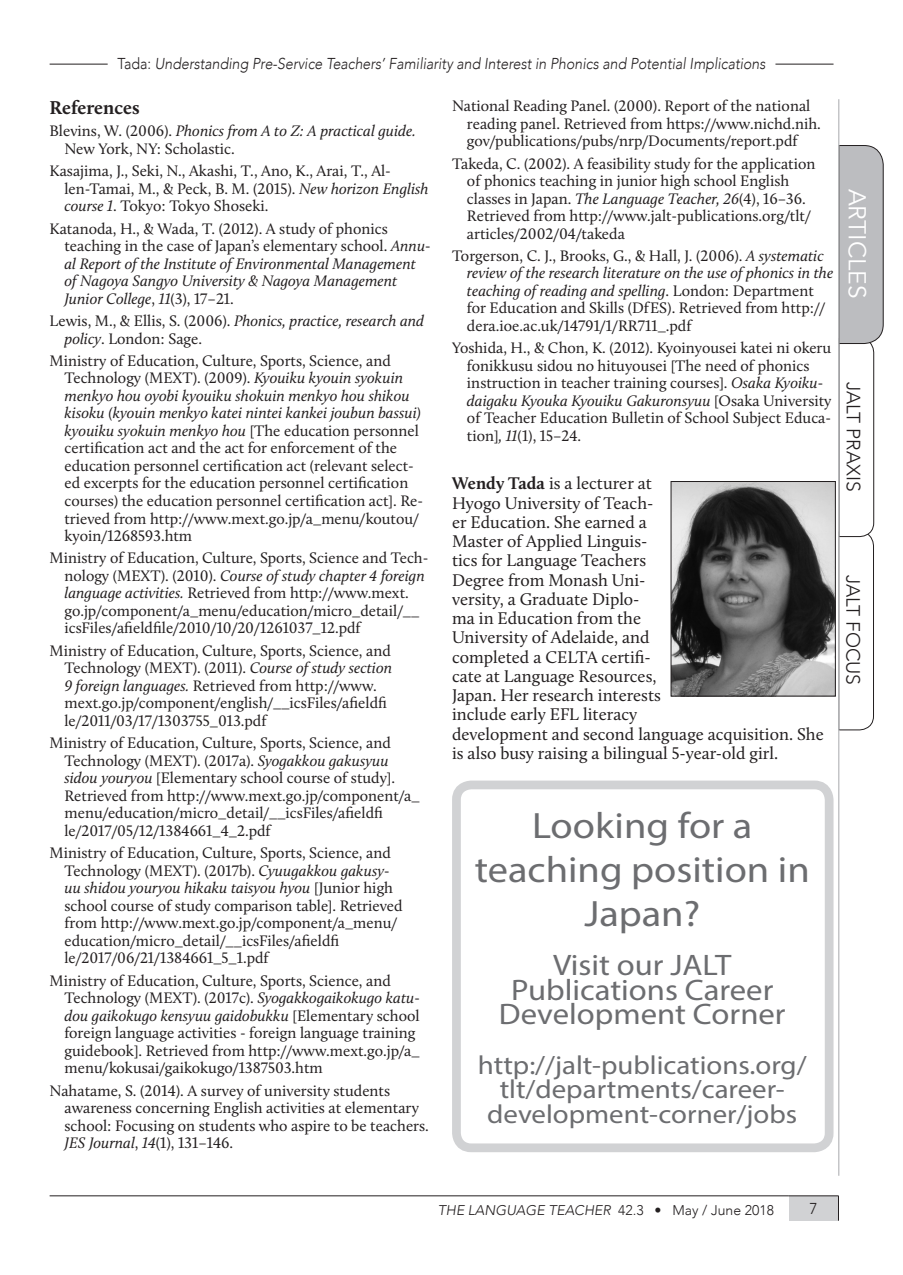
<style>
.page{position:relative;width:903px;height:1275px;background:#fff}
.page>*{position:absolute;margin:0;border:0;box-sizing:border-box;transform-origin:0 0}
.t1{font:36.75px/44.1px "Myriad Pro";color:#6c6d70;text-align:center;scale:1.1 1}
.t2{font:29.75px/24.5px "Myriad Pro";color:#6c6d70;text-align:center;scale:1.1 1}
.t3{font:26.25px/24.5px "Myriad Pro";color:#6c6d70;text-align:center;scale:1.1 1}
.t4{font:24.5px "Avenir";color:#fff}
.t5{font:300 19.25px "Avenir";color:#231f20}
.Header_1{font:700 19.25px "Calluna";color:#231f20}
.Text_-_no_indent{font:17.5px/19.2px "Calluna";color:#231f20}
.References{font:15.75px/17.5px "Calluna";color:#231f20}
.References-2{font:italic 15.75px/17.5px "Calluna";color:#231f20}
.t6{font:italic 300 15.75px "Avenir";color:#231f20;scale:.9 1}
.t7{font:300 15.75px "Avenir";color:#231f20}
.t8{font:italic 300 14px "Avenir";color:#231f20}
.s1{font-style:normal}
.s2{font-style:italic}
.s3{font-weight:700}
</style>
<div class="page">
<svg style="left:839px;top:145px;width:45px;height:585px"></svg>
<div style="left:789px;top:1196px;width:49px;height:25px;background:#d1d2d4"></div>
<hr style="left:50px;top:1195px;width:739px;height:1px;background:#231f20">
<hr style="left:789px;top:1195px;width:50px;height:1px;background:#231f20">
<svg style="left:838px;top:1196px;width:1px;height:25px"></svg>
<hr style="left:50px;top:64px;width:783px;height:1px;background:#231f20">
<div style="left:108px;top:59px;width:667px;height:7px;background:#fff"></div>
<hr style="left:838px;top:99px;width:1px;height:1077px;background:#bcbdc0">
<img style="left:673px;top:483px;width:160px;height:211px">
<div style="left:671px;top:481px;width:164px;height:215px;border:1px solid #231f20"></div>
<div style="left:452px;top:781px;width:381px;height:371px;border:9px solid #d1d2d4;border-radius:15px"></div>
<p class="t6" style="left:118px;top:55px;width:721px"><span class="s1">Tada:</span> Understanding Pre-Service Teachers’ Familiarity and Interest in Phonics and Potential Implications</p>
<p class="Header_1" style="left:50px;top:95px;width:91px">References</p>
<p class="References" style="left:64px;top:122px;width:353px;text-indent:-15px">Blevins, W. (2006). <span class="s2">Phonics from A to Z: A practical guide.<br></span>New York, NY: Scholastic.</p>
<p class="References" style="left:64px;top:162px;width:366px;text-indent:-15px">Kasajima, J., Seki, N., Akashi, T., Ano, K., Arai, T., Al&shy;len-Tamai, M., &amp; Peck, B. M. (2015). <span class="s2">New horizon English course 1</span>. Tokyo: Tokyo Shoseki.</p>
<p class="References-2" style="left:64px;top:219px;width:368px;text-indent:-15px"><span class="s1">Katanoda, H., &amp; Wada, T. (2012). A study of phonics teaching in the case of Japan’s elementary school.</span> Annu&shy;al Report of the Institute of Environmental Management of Nagoya Sangyo University &amp; Nagoya Management Junior College<span class="s1">,</span> 11<span class="s1">(3), 17–21.</span></p>
<p class="References" style="left:64px;top:312px;width:361px;text-indent:-15px">Lewis, M., &amp; Ellis, S. (2006). <span class="s2">Phonics, practice, research and policy</span>. London: Sage.</p>
<p class="References" style="left:64px;top:352px;width:360px;text-indent:-15px">Ministry of Education, Culture, Sports, Science, and Technology (MEXT). (2009). <span class="s2">Kyouiku kyouin syokuin menkyo hou oyobi kyouiku shokuin menkyo hou shikou kisoku (kyouin menkyo katei nintei kankei joubun bassui) kyouiku syokuin menkyo hou</span> [The education personnel certification act and the act for enforcement of the education personnel certification act (relevant select&shy;ed excerpts for the education personnel certification courses) the education personnel certification act]. Re&shy;trieved from http://www.mext.go.jp/a_menu/koutou/ kyoin/1268593.htm</p>
<p class="References" style="left:64px;top:549px;width:365px;text-indent:-15px">Ministry of Education, Culture, Sports, Science and Tech&shy;nology (MEXT). (2010). <span class="s2">Course of study chapter 4 foreign language activities.</span> Retrieved from http://www.mext. go.jp/component/a_menu/education/micro_detail/__ icsFiles/afieldfile/2010/10/20/1261037_12.pdf</p>
<p class="References" style="left:64px;top:642px;width:329px;text-indent:-15px">Ministry of Education, Culture, Sports, Science, and Technology (MEXT). (2011). <span class="s2">Course of study section 9 foreign languages.</span> Retrieved from http://www. mext.go.jp/component/english/__icsFiles/afieldfi le/2011/03/17/1303755_013.pdf</p>
<p class="References" style="left:64px;top:734px;width:357px;text-indent:-15px">Ministry of Education, Culture, Sports, Science, and Technology (MEXT). (2017a). <span class="s2">Syogakkou gakusyuu sidou youryou</span> [Elementary school course of study].<br>Retrieved from http://www.mext.go.jp/component/a_ menu/education/micro_detail/__icsFiles/afieldfi le/2017/05/12/1384661_4_2.pdf</p>
<p class="References" style="left:64px;top:844px;width:340px;text-indent:-15px">Ministry of Education, Culture, Sports, Science, and Technology (MEXT). (2017b). <span class="s2">Cyuugakkou gakusy&shy;uu shidou youryou hikaku taisyou hyou</span> [Junior high school course of study comparison table]. Retrieved from http://www.mext.go.jp/component/a_menu/ education/micro_detail/__icsFiles/afieldfi le/2017/06/21/1384661_5_1.pdf</p>
<p class="References" style="left:64px;top:972px;width:357px;text-indent:-15px">Ministry of Education, Culture, Sports, Science, and Technology (MEXT). (2017c). <span class="s2">Syogakkogaikokugo katu&shy;dou gaikokugo kensyuu gaidobukku</span> [Elementary school foreign language activities - foreign language training guidebook]. Retrieved from http://www.mext.go.jp/a_ menu/kokusai/gaikokugo/1387503.htm</p>
<p class="References" style="left:64px;top:1082px;width:366px;text-indent:-15px">Nahatame, S. (2014). A survey of university students awareness concerning English activities at elementary school: Focusing on students who aspire to be teachers.<br><span class="s2">JES Journal</span>, <span class="s2">14</span>(1), 131–146.</p>
<p class="References" style="left:467px;top:97px;width:355px;text-indent:-15px">National Reading Panel. (2000). Report of the national reading panel. Retrieved from https://www.nichd.nih. gov/publications/pubs/nrp/Documents/report.pdf</p>
<p class="References" style="left:467px;top:154px;width:350px;text-indent:-15px">Takeda, C. (2002). A feasibility study for the application of phonics teaching in junior high school English classes in Japan. <span class="s2">The Language Teacher, 26</span>(4), 16–36.<br>Retrieved from http://www.jalt-publications.org/tlt/ articles/2002/04/takeda</p>
<p class="References" style="left:467px;top:247px;width:368px;text-indent:-15px">Torgerson, C. J., Brooks, G., &amp; Hall, J. (2006). <span class="s2">A systematic review of the research literature on the use of phonics in the teaching of reading and spelling</span>. London: Department for Education and Skills (DfES). Retrieved from http:// dera.ioe.ac.uk/14791/1/RR711_.pdf</p>
<p class="References" style="left:467px;top:339px;width:366px;text-indent:-15px">Yoshida, H., &amp; Chon, K. (2012). Kyoinyousei katei ni okeru fonikkusu sidou no hituyousei [The need of phonics instruction in teacher training courses]. <span class="s2">Osaka Kyoiku&shy;daigaku Kyouka Kyouiku Gakuronsyuu</span> [Osaka University of Teacher Education Bulletin of School Subject Educa&shy;tion]<span class="s2">, 11</span>(1), 15–24.</p>
<p class="Text_-_no_indent" style="left:452px;top:474px;width:373px"><span class="s3">Wendy Tada</span> is a lecturer at<br>Hyogo University of Teach-<br>er Education. She earned a<br>Master of Applied Linguis-<br>tics for Language Teachers<br>Degree from Monash Uni-<br>versity, a Graduate Diplo-<br>ma in Education from the<br>University of Adelaide, and<br>completed a CELTA certifi-<br>cate at Language Resources,<br>Japan. Her research interests<br>include early EFL literacy<br>development and second language acquisition. She is also busy raising a bilingual 5-year-old girl.</p>
<p class="t1" style="left:475px;top:803px;width:306px">Looking for a teaching position in<br>Japan?</p>
<p class="t2" style="left:499px;top:952px;width:262px">Visit our JALT<br>Publications Career<br>Development Corner</p>
<p class="t3" style="left:478px;top:1052px;width:300px">http://jalt-publications.org/ tlt/departments/career&shy;development-corner/jobs</p>
<h3 class="t4" style="left:872px;top:189px;width:111px;rotate:90deg">ARTICLES</h3>
<p class="t5" style="left:865px;top:382px;width:111px;rotate:90deg">JALT PRAXIS</p>
<p class="t5" style="left:864px;top:575px;width:112px;rotate:90deg">JALT FOCUS</p>
<p class="t8" style="left:438px;top:1202px;width:338px">THE LANGUAGE TEACHER <span class="s1">42.3 • May / June 2018</span></p>
<p class="t7" style="left:809px;top:1200px;width:10px">7</p>
</div>
